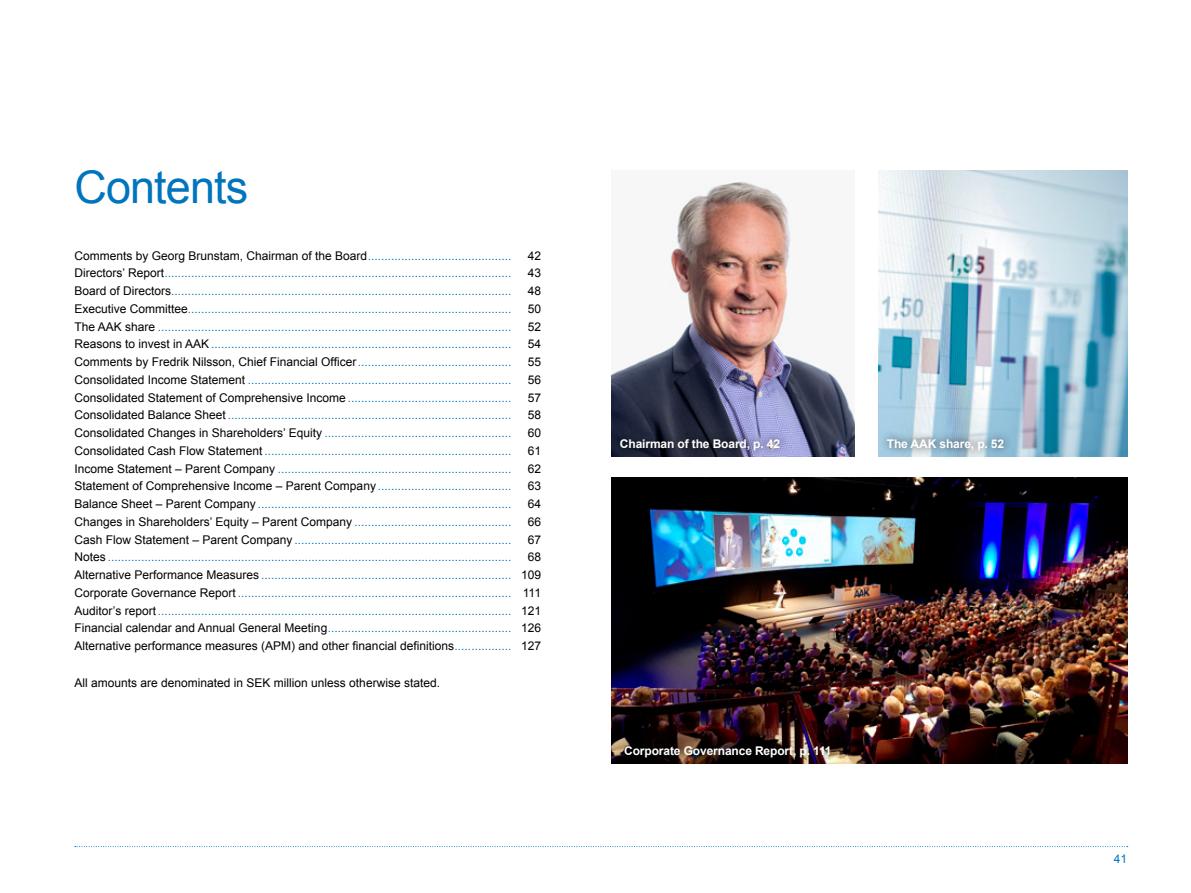
<style>
.page{position:relative;width:1191px;height:893px;background:#fff}
.page>*{position:absolute;margin:0;border:0;box-sizing:border-box;transform-origin:0 0}
.NY_RUBBE{font:45px "Arial";letter-spacing:-.02em;color:#0075be}
.t1{font:12px "Arial";color:#0075be}
.t2{font:12px "Arial";color:#000}
.NY_TABELL{font:700 12px "Arial";letter-spacing:-.01em;color:#fff}
.s1{color:#000}
.s2{color:#0075be}
</style>
<div class="page">
<svg style="left:75px;top:846px;width:1052px;height:1px"></svg>
<img style="left:878px;top:170px;width:249px;height:286px">
<img style="left:611px;top:177px;width:244px;height:279px">
<img style="left:611px;top:477px;width:516px;height:286px">
<div style="left:611px;top:430px;width:177px;height:28px;background:#000;opacity:.75"></div>
<div style="left:878px;top:430px;width:134px;height:28px;background:#000;opacity:.75"></div>
<div style="left:616px;top:738px;width:222px;height:27px;background:#000;opacity:.75"></div>
<p class="NY_RUBBE" style="left:74px;top:158px;width:175px">Contents</p>
<p class="t1" style="left:74px;top:248px;width:438px"><span class="s1">Comments by Georg Brunstam, Chairman of the Board</span>...........................................</p>
<p class="t2" style="left:528px;top:248px;width:15px">42</p>
<p class="t1" style="left:74px;top:265px;width:438px"><span class="s1">Directors’ Report</span>........................................................................................................</p>
<p class="t2" style="left:528px;top:265px;width:15px">43</p>
<p class="t1" style="left:74px;top:283px;width:438px"><span class="s1">Board of Directors</span>......................................................................................................</p>
<p class="t2" style="left:528px;top:283px;width:15px">48</p>
<p class="t1" style="left:74px;top:301px;width:438px"><span class="s1">Executive Committee</span>.................................................................................................</p>
<p class="t2" style="left:528px;top:301px;width:15px">50</p>
<p class="t1" style="left:74px;top:319px;width:438px"><span class="s1">The AAK share</span> ..........................................................................................................</p>
<p class="t2" style="left:528px;top:319px;width:15px">52</p>
<p class="t1" style="left:74px;top:336px;width:438px"><span class="s1">Reasons to invest in AAK</span> ..........................................................................................</p>
<p class="t2" style="left:528px;top:336px;width:15px">54</p>
<p class="t2" style="left:74px;top:354px;width:438px">Comments by Fredrik Nilsson, Chief Financial Officer<span class="s2">..............................................</span></p>
<p class="t2" style="left:528px;top:354px;width:15px">55</p>
<p class="t1" style="left:74px;top:372px;width:438px"><span class="s1">Consolidated Income Statement</span> ...............................................................................</p>
<p class="t2" style="left:528px;top:372px;width:15px">56</p>
<p class="t1" style="left:74px;top:390px;width:438px"><span class="s1">Consolidated Statement of Comprehensive Income</span> .................................................</p>
<p class="t2" style="left:528px;top:390px;width:15px">57</p>
<p class="t1" style="left:74px;top:407px;width:438px"><span class="s1">Consolidated Balance Sheet</span> .....................................................................................</p>
<p class="t2" style="left:528px;top:407px;width:15px">58</p>
<p class="t1" style="left:74px;top:425px;width:438px"><span class="s1">Consolidated Changes in Shareholders’ Equity</span> ........................................................</p>
<p class="t2" style="left:528px;top:425px;width:15px">60</p>
<p class="t1" style="left:74px;top:443px;width:438px"><span class="s1">Consolidated Cash Flow Statement</span> ..........................................................................</p>
<p class="t2" style="left:528px;top:443px;width:15px">61</p>
<p class="t1" style="left:74px;top:461px;width:438px"><span class="s1">Income Statement – Parent Company</span> ......................................................................</p>
<p class="t2" style="left:528px;top:461px;width:15px">62</p>
<p class="t2" style="left:74px;top:478px;width:438px">Statement of Comprehensive Income – Parent Company <span class="s2">........................................</span></p>
<p class="t2" style="left:528px;top:478px;width:15px">63</p>
<p class="t1" style="left:74px;top:496px;width:438px"><span class="s1">Balance Sheet – Parent Company</span> ............................................................................</p>
<p class="t2" style="left:528px;top:496px;width:15px">64</p>
<p class="t1" style="left:74px;top:514px;width:438px"><span class="s1">Changes in Shareholders’ Equity – Parent Company</span> ...............................................</p>
<p class="t2" style="left:528px;top:514px;width:15px">66</p>
<p class="t1" style="left:74px;top:532px;width:438px"><span class="s1">Cash Flow Statement – Parent Company</span> .................................................................</p>
<p class="t2" style="left:528px;top:532px;width:15px">67</p>
<p class="t1" style="left:74px;top:549px;width:438px"><span class="s1">Notes</span> .........................................................................................................................</p>
<p class="t2" style="left:528px;top:549px;width:15px">68</p>
<p class="t1" style="left:74px;top:567px;width:468px"><span class="s1">Alternative Performance Measures</span> ........................................................................... <span class="s1">109</span></p>
<p class="t1" style="left:74px;top:585px;width:468px"><span class="s1">Corporate Governance Report</span> .................................................................................. <span class="s1">111</span></p>
<p class="t1" style="left:74px;top:603px;width:468px"><span class="s1">Auditor’s report</span> .......................................................................................................... <span class="s1">121</span></p>
<p class="t1" style="left:74px;top:620px;width:468px"><span class="s1">Financial calendar and Annual General Meeting</span>....................................................... <span class="s1">126</span></p>
<p class="t2" style="left:74px;top:638px;width:468px">Alternative performance measures (APM) and other financial definitions<span class="s2">.................</span> 127</p>
<p class="t2" style="left:74px;top:675px;width:367px">All amounts are denominated in SEK million unless otherwise stated.</p>
<p class="NY_TABELL" style="left:620px;top:436px;width:162px">Chairman of the Board, p. 42</p>
<p class="NY_TABELL" style="left:887px;top:436px;width:119px">The AAK share, p. 52</p>
<p class="NY_TABELL" style="left:624px;top:743px;width:209px">Corporate Governance Report, p. 111</p>
<p class="t1" style="left:1114px;top:851px;width:15px">41</p>
</div>
